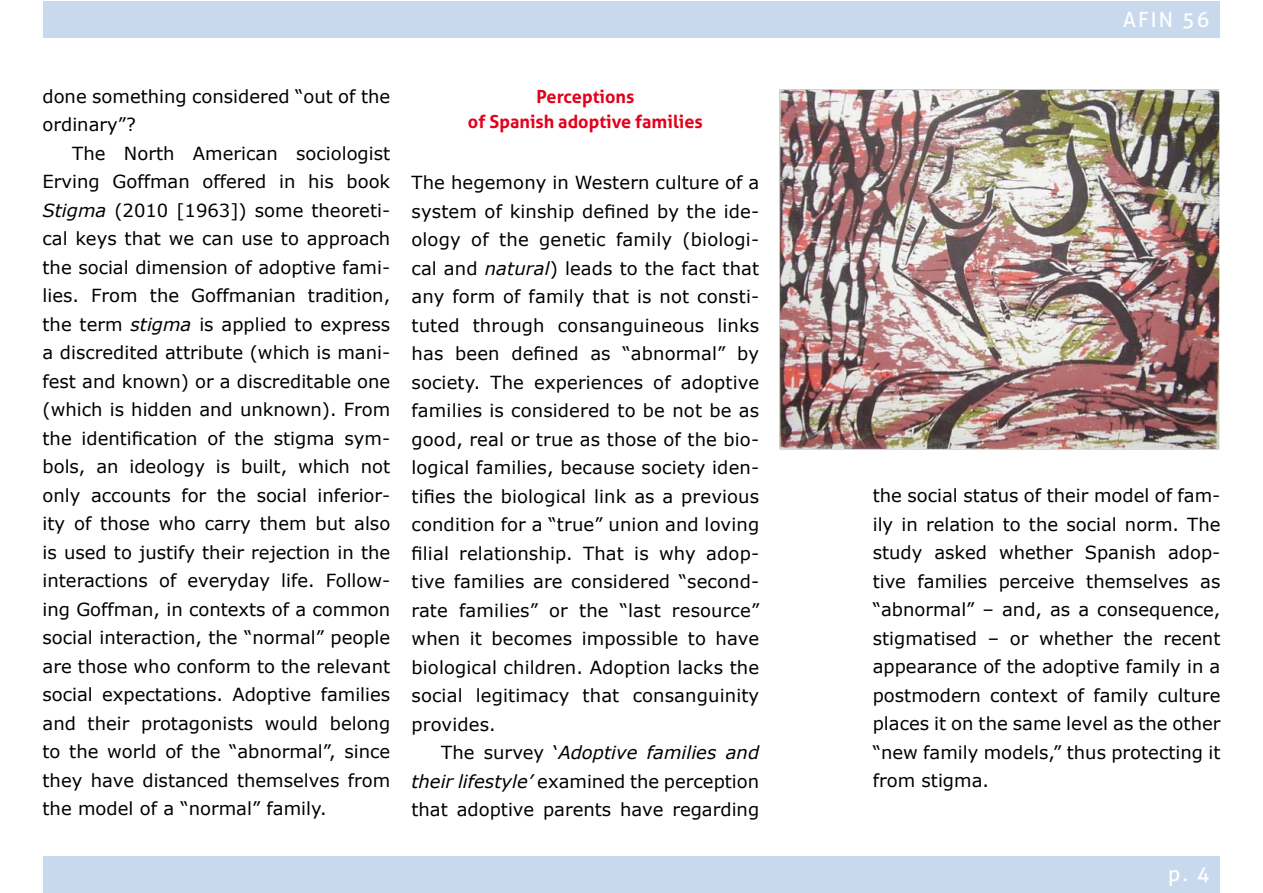
<style>
.page{position:relative;width:1263px;height:893px;background:#fff}
.page>*{position:absolute;margin:0;border:0;box-sizing:border-box;transform-origin:0 0}
.t1{font:21px "Aller";letter-spacing:.1em;color:#fff}
.t2{font:18px/28.5px "Verdana";color:#000;text-align:justify}
.t3{font:700 18px/25.5px "Aller";color:#e2001a;text-align:center}
.s1{font-style:italic}
</style>
<div class="page">
<div style="left:43px;top:1px;width:1177px;height:37px;background:#c8d9ee"></div>
<div style="left:43px;top:856px;width:1177px;height:37px;background:#c8d9ee"></div>
<img style="left:779px;top:89px;width:441px;height:360px">
<p class="t2" style="left:43px;top:82px;width:349px">done something considered “out of the ordinary”?</p>
<p class="t2" style="left:43px;top:139px;width:349px;text-indent:30px">The North American sociologist Erving Goffman offered in his book <span class="s1">Stigma</span> (2010 [1963]) some theoreti&shy;cal keys that we can use to approach the social dimension of adoptive fami&shy;lies. From the Goffmanian tradition, the term <span class="s1">stigma</span> is applied to express a discredited attribute (which is mani&shy;fest and known) or a discreditable one (which is hidden and unknown). From the identification of the stigma sym&shy;bols, an ideology is built, which not only accounts for the social inferior&shy;ity of those who carry them but also is used to justify their rejection in the interactions of everyday life. Follow&shy;ing Goffman, in contexts of a common social interaction, the “normal” people are those who conform to the relevant social expectations. Adoptive families and their protagonists would belong to the world of the “abnormal”, since they have distanced themselves from the model of a “normal” family.</p>
<p class="t3" style="left:468px;top:83px;width:236px">Perceptions<br>of Spanish adoptive families</p>
<p class="t2" style="left:411px;top:169px;width:349px">The hegemony in Western culture of a system of kinship defined by the ide&shy;ology of the genetic family (biologi&shy;cal and <span class="s1">natural</span>) leads to the fact that any form of family that is not consti&shy;tuted through consanguineous links has been defined as “abnormal” by society. The experiences of adoptive families is considered to be not be as good, real or true as those of the bio&shy;logical families, because society iden&shy;tifies the biological link as a previous condition for a “true” union and loving filial relationship. That is why adop&shy;tive families are considered “second&shy;rate families” or the “last resource” when it becomes impossible to have biological children. Adoption lacks the social legitimacy that consanguinity provides.</p>
<p class="t2" style="left:411px;top:738px;width:349px;text-indent:30px">The survey ‘<span class="s1">Adoptive families and their lifestyle’</span> examined the perception that adoptive parents have regarding</p>
<p class="t1" style="left:1123px;top:7px;width:88px">AFIN 56</p>
<p class="t2" style="left:873px;top:482px;width:349px">the social status of their model of fam&shy;ily in relation to the social norm. The study asked whether Spanish adop&shy;tive families perceive themselves as “abnormal” – and, as a consequence, stigmatised – or whether the recent appearance of the adoptive family in a postmodern context of family culture places it on the same level as the other “new family models,” thus protecting it from stigma.</p>
<p class="t1" style="left:1168px;top:861px;width:43px">p. 4</p>
</div>
